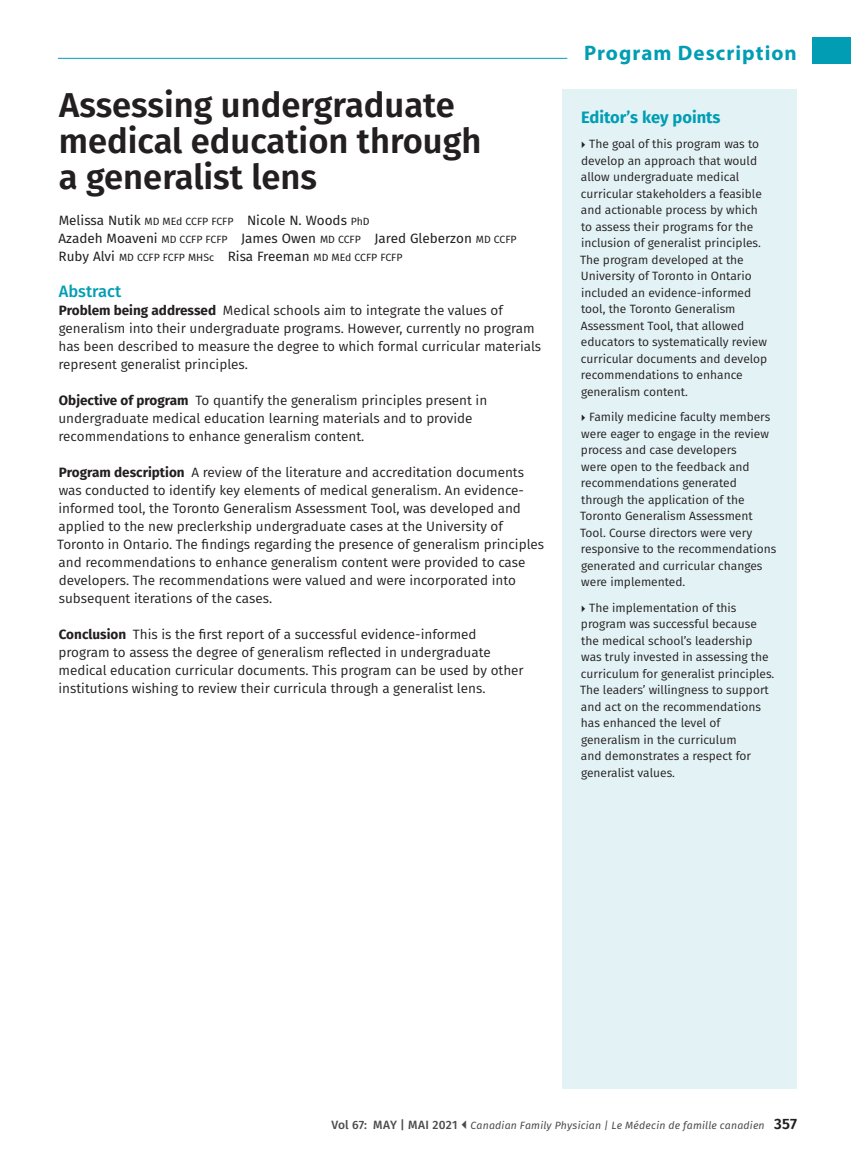
<style>
.page{position:relative;width:851px;height:1161px;background:#fff}
.page>*{position:absolute;margin:0;border:0;box-sizing:border-box;transform-origin:0 0}
.ArticleTitle{font:600 34.5px/36px "Fira Sans";color:#231f20}
.t1{font:700 21px "Myriad Pro";letter-spacing:.05em;color:#009db4}
.KeyPointHead_RES{font:700 16.5px "Fira Sans";color:#009db4}
.AbstractHead{font:500 16.5px "Fira Sans";color:#009db4}
.AbstractBody{font:13.5px/18px "Fira Sans";color:#231f20}
.Byline{font:13.5px/18px "Fira Sans";color:#231f20}
.KeyPoints_RES{font:12px/16.5px "Fira Sans";color:#231f20}
.t2{font:italic 10.5px "Fira Sans";letter-spacing:.015em;color:#4b4c4d}
.Byline-2{font:10.5px "Fira Sans";color:#231f20}
.s1{font-size:10.5px}
.s2{font-size:13.5px}
.s3{font-weight:700}
.s4{font-weight:500;font-style:normal;font-size:12px}
.s5{font-weight:600;font-style:normal;font-size:15px;color:#231f20}
</style>
<div class="page">
<hr style="left:58px;top:58px;width:509px;height:1px;background:#009db4">
<div style="left:812px;top:38px;width:38px;height:26px;background:#009db4"></div>
<div style="left:562px;top:89px;width:234px;height:1000px;background:#e3f2f5"></div>
<p class="ArticleTitle" style="left:59px;top:85px;width:424px">Assessing undergraduate medical education through a generalist lens</p>
<p class="Byline" style="left:59px;top:211px;width:459px">Melissa Nutik <span class="s1">MD MEd CCFP FCFP</span> Nicole N. Woods <span class="s1">PhD<br></span>Azadeh Moaveni <span class="s1">MD CCFP FCFP</span> James Owen <span class="s1">MD CCFP</span> Jared Gleberzon <span class="s1">MD CCFP</span></p>
<p class="Byline-2" style="left:58px;top:249px;width:345px"><span class="s2">Ruby Alvi</span> MD CCFP FCFP MHSc <span class="s2">Risa Freeman</span> MD MEd CCFP FCFP</p>
<p class="AbstractHead" style="left:59px;top:278px;width:64px">Abstract</p>
<p class="AbstractBody" style="left:59px;top:301px;width:484px"><span class="s3">Problem being addressed</span> Medical schools aim to integrate the values of generalism into their undergraduate programs. However, currently no program has been described to measure the degree to which formal curricular materials represent generalist principles.</p>
<p class="AbstractBody" style="left:58px;top:391px;width:430px"><span class="s3">Objective of program</span> To quantify the generalism principles present in undergraduate medical education learning materials and to provide recommendations to enhance generalism content.</p>
<p class="AbstractBody" style="left:57px;top:463px;width:488px"><span class="s3">Program description</span> A review of the literature and accreditation documents was conducted to identify key elements of medical generalism. An evidence&shy;informed tool, the Toronto Generalism Assessment Tool, was developed and applied to the new preclerkship undergraduate cases at the University of Toronto in Ontario. The findings regarding the presence of generalism principles and recommendations to enhance generalism content were provided to case developers. The recommendations were valued and were incorporated into subsequent iterations of the cases.</p>
<p class="AbstractBody" style="left:58px;top:625px;width:467px"><span class="s3">Conclusion</span> This is the first report of a successful evidence-informed program to assess the degree of generalism reflected in undergraduate medical education curricular documents. This program can be used by other institutions wishing to review their curricula through a generalist lens.</p>
<h2 class="t1" style="left:584px;top:39px;width:214px">Program Description</h2>
<p class="KeyPointHead_RES" style="left:581px;top:103px;width:141px">Editor’s key points</p>
<p class="KeyPoints_RES" style="left:580px;top:135px;width:189px;text-indent:9px">The goal of this program was to develop an approach that would allow undergraduate medical curricular stakeholders a feasible and actionable process by which to assess their programs for the inclusion of generalist principles.<br>The program developed at the<br>University of Toronto in Ontario included an evidence-informed tool, the Toronto Generalism<br>Assessment Tool, that allowed educators to systematically review curricular documents and develop recommendations to enhance generalism content.</p>
<p class="KeyPoints_RES" style="left:580px;top:408px;width:198px;text-indent:9px">Family medicine faculty members were eager to engage in the review process and case developers<br>were open to the feedback and recommendations generated through the application of the<br>Toronto Generalism Assessment<br>Tool. Course directors were very responsive to the recommendations generated and curricular changes were implemented.</p>
<p class="KeyPoints_RES" style="left:580px;top:599px;width:196px;text-indent:9px">The implementation of this program was successful because the medical school’s leadership was truly invested in assessing the curriculum for generalist principles.<br>The leaders’ willingness to support and act on the recommendations has enhanced the level of generalism in the curriculum<br>and demonstrates a respect for generalist values.</p>
<p class="t2" style="left:331px;top:1117px;width:467px"><span class="s4">Vol 67: MAY | MAI 2021</span> Canadian Family Physician | Le Médecin de famille canadien <span class="s5">357</span></p>
</div>
